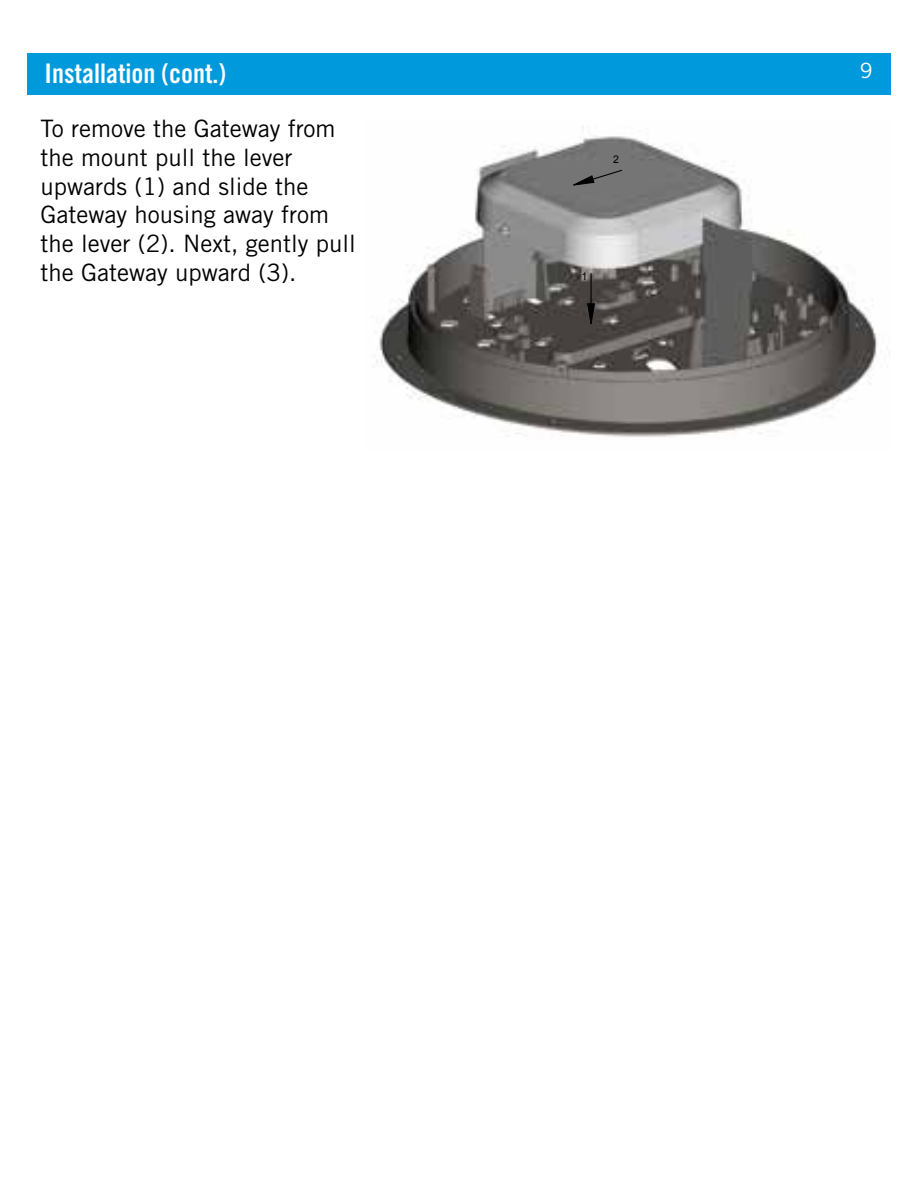
<style>
.page{position:relative;width:918px;height:1188px;background:#fff}
.page>*{position:absolute;margin:0;border:0;box-sizing:border-box;transform-origin:0 0}
.t1{font:27px "Trade Gothic Bold Cond Twenty";color:#fff}
.t2{font:24px/28.8px "Trade Gothic";color:#000}
.t3{font:21px "Trade Gothic";color:#fff}
.t4{font:10.5px "Arial";color:#000}
</style>
<div class="page">
<div style="left:27px;top:53px;width:864px;height:41px;background:#009adc"></div>
<img style="left:376px;top:126px;width:514px;height:311px">
<svg style="left:588px;top:304px;width:6px;height:20px"></svg>
<svg style="left:573px;top:169px;width:50px;height:16px"></svg>
<hr style="left:591px;top:273px;width:1px;height:31px;background:#000">
<p class="t1" style="left:45px;top:57px;width:183px">Installation (cont.)</p>
<p class="t2" style="left:41px;top:114px;width:317px">To remove the Gateway from the mount pull the lever upwards (1) and slide the<br>Gateway housing away from the lever (2). Next, gently pull the Gateway upward (3).</p>
<p class="t4" style="left:613px;top:153px;width:7px">2</p>
<p class="t4" style="left:582px;top:269px;width:7px">1</p>
<p class="t3" style="left:860px;top:58px;width:14px">9</p>
</div>
